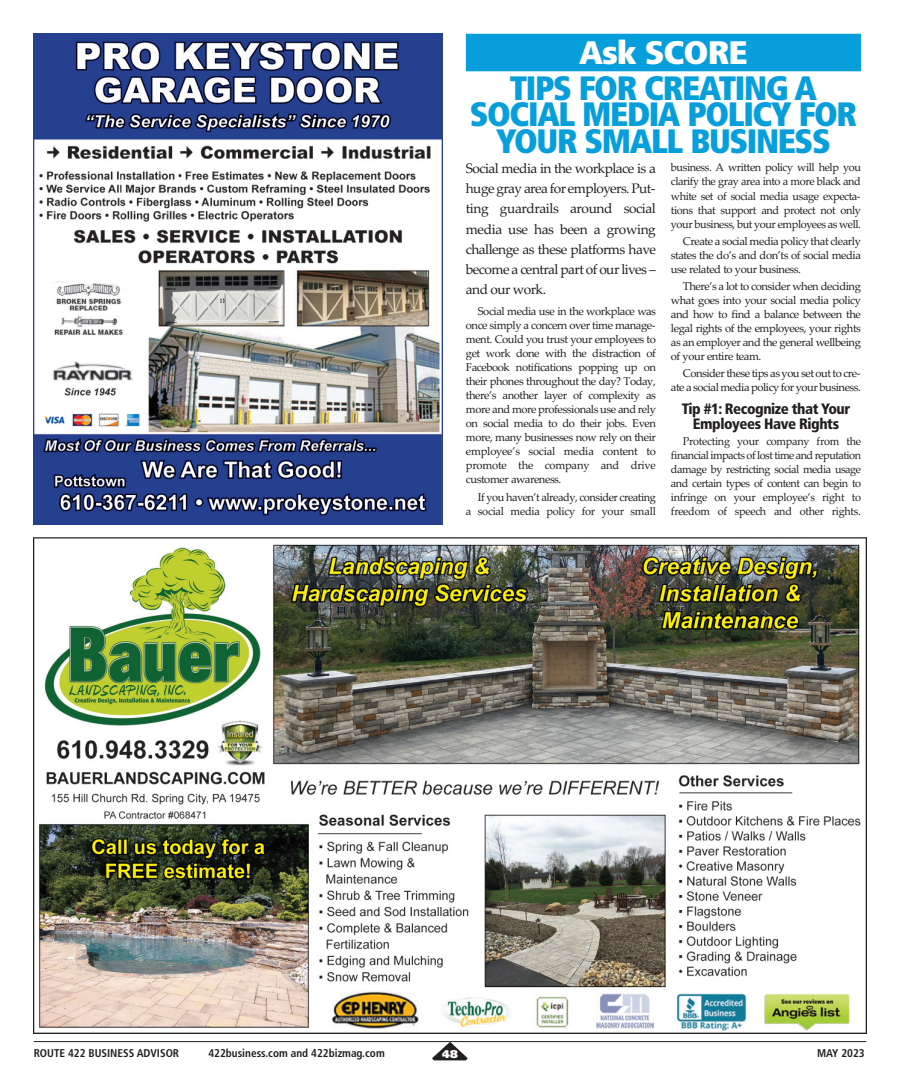
<style>
.page{position:relative;width:900px;height:1092px;background:#fff}
.page>*{position:absolute;margin:0;border:0;box-sizing:border-box;transform-origin:0 0}
.t1{font:900 condensed 33.75px/26.8px "Frutiger";letter-spacing:-.04em;color:#069edb;text-align:center}
.t2{font:900 condensed 32.5px "Frutiger";letter-spacing:-.03em;color:#fff;scale:1.1 1}
.t3{font:900 condensed 15px/15px "Frutiger";letter-spacing:-.03em;color:#231f20;text-align:center}
.t4{font:13.75px/20.1px "Palatino Linotype";letter-spacing:-.04em;color:#231f20;text-align:justify}
.t5{font:11.25px/14px "Palatino Linotype";letter-spacing:-.04em;color:#231f20;text-align:justify}
.t6{font:700 condensed 11.25px "Frutiger";color:#231f20}
.t7{font:900 11.25px "Frutiger";color:#fff}
</style>
<div class="page">
<img style="left:34px;top:34px;width:408px;height:490px">
<img style="left:34px;top:537px;width:832px;height:496px">
<hr style="left:34px;top:1041px;width:832px;height:1px;background:#231f20">
<svg style="left:432px;top:1041px;width:36px;height:19px"></svg>
<div style="left:466px;top:34px;width:395px;height:37px;background:#069edb"></div>
<h2 class="t2" style="left:579px;top:39px;width:155px">Ask SCORE</h2>
<h1 class="t1" style="left:470px;top:77px;width:389px">TIPS FOR CREATING A<br>SOCIAL MEDIA POLICY FOR<br>YOUR SMALL BUSINESS</h1>
<p class="t4" style="left:466px;top:158px;width:192px">Social media in the workplace is a huge gray area for employers. Put&shy;ting guardrails around social media use has been a growing challenge as these platforms have become a central part of our lives – and our work.</p>
<p class="t5" style="left:466px;top:303px;width:192px;text-indent:12px">Social media use in the workplace was once simply a concern over time manage&shy;ment. Could you trust your employees to get work done with the distraction of Facebook notifications popping up on their phones throughout the day? Today, there’s another layer of complexity as more and more professionals use and rely on social media to do their jobs. Even more, many businesses now rely on their employee’s social media content to promote the company and drive customer awareness.</p>
<p class="t5" style="left:466px;top:489px;width:192px;text-align:right">If you haven’t already, consider creating<br>a social media policy for your small</p>
<p class="t5" style="left:671px;top:160px;width:192px">business. A written policy will help you clarify the gray area into a more black and white set of social media usage expecta&shy;tions that support and protect not only your business, but your employees as well.</p>
<p class="t5" style="left:671px;top:234px;width:192px;text-indent:12px">Create a social media policy that clearly states the do’s and don’ts of social media use related to your business.</p>
<p class="t5" style="left:671px;top:279px;width:192px;text-indent:12px">There’s a lot to consider when deciding what goes into your social media policy and how to find a balance between the legal rights of the employees, your rights as an employer and the general wellbeing of your entire team.</p>
<p class="t5" style="left:671px;top:366px;width:192px;text-align:right">Consider these tips as you set out to cre&shy;ate a social media policy for your business.</p>
<h3 class="t3" style="left:682px;top:402px;width:170px">Tip #1: Recognize that Your<br>Employees Have Rights</h3>
<p class="t5" style="left:671px;top:434px;width:192px;text-indent:12px">Protecting your company from the financial impacts of lost time and reputation damage by restricting social media usage and certain types of content can begin to infringe on your employee’s right to freedom of speech and other rights.</p>
<p class="t6" style="left:34px;top:1048px;width:147px">ROUTE 422 BUSINESS ADVISOR</p>
<p class="t6" style="left:208px;top:1048px;width:178px">422business.com and 422bizmag.com</p>
<p class="t7" style="left:442px;top:1049px;width:17px">48</p>
<p class="t6" style="left:817px;top:1048px;width:49px">MAY 2023</p>
</div>
